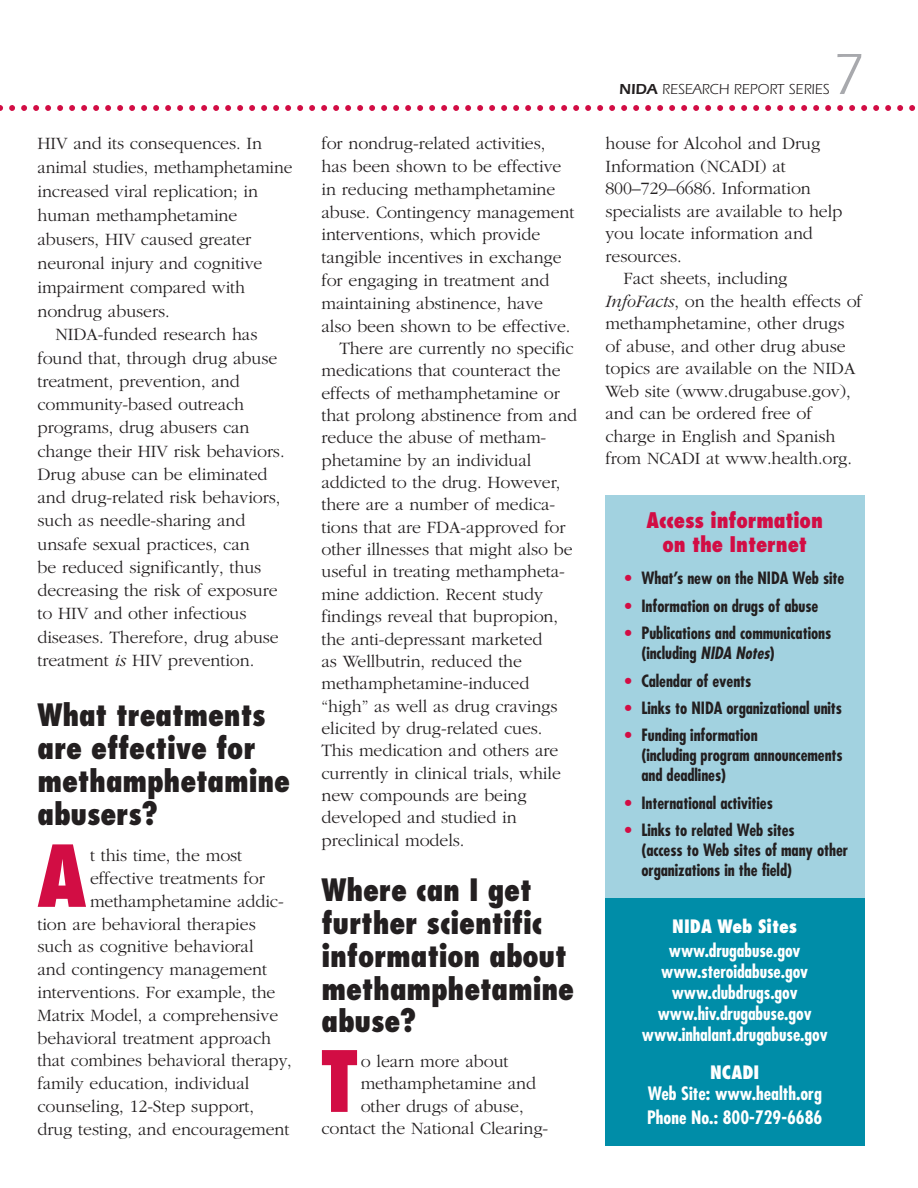
<style>
.page{position:relative;width:918px;height:1188px;background:#fff}
.page>*{position:absolute;margin:0;border:0;box-sizing:border-box;transform-origin:0 0}
.t1{font:800 condensed 82.8px "Futura";color:#d20d44}
.t2{font:800 condensed 82.05px "Futura";color:#d20d44}
.t3{font:60px "Itc Eras";color:#a8a9ad}
.t4{font:800 condensed 30px/32.8px "Futura";letter-spacing:-.005em;color:#231f20}
.t5{font:800 condensed 21px/24px "Futura";letter-spacing:-.005em;color:#d20d44;text-align:center}
.t6{font:300 18px "Garamond";letter-spacing:-.005em;color:#231f20}
.t7{font:700 condensed 18px/21px "Futura";letter-spacing:-.005em;color:#fff;text-align:center}
.t8{font:800 condensed 18px "Futura";color:#fff}
.t9{font:700 condensed 16.5px/20px "Futura";letter-spacing:-.005em;color:#231f20}
.t10{font:15px "Itc Eras";color:#231f20}
.s1{font-style:italic}
.s2{font-weight:600}
.s3{color:#d20d44}
</style>
<div class="page">
<svg style="left:0;top:105px;width:916px;height:6px"></svg>
<div style="left:605px;top:495px;width:260px;height:403px;background:#a2d2e0"></div>
<div style="left:605px;top:898px;width:260px;height:247px;background:#008da8"></div>
<p class="t6" style="left:38px;top:132px;width:226px">HIV and its consequences. In</p>
<p class="t6" style="left:38px;top:156px;width:256px">animal studies, methamphetamine</p>
<p class="t6" style="left:38px;top:180px;width:222px">increased viral replication; in</p>
<p class="t6" style="left:38px;top:204px;width:201px">human methamphetamine</p>
<p class="t6" style="left:38px;top:228px;width:215px">abusers, HIV caused greater</p>
<p class="t6" style="left:38px;top:252px;width:227px">neuronal injury and cognitive</p>
<p class="t6" style="left:38px;top:276px;width:209px">impairment compared with</p>
<p class="t6" style="left:38px;top:300px;width:134px">nondrug abusers.</p>
<p class="t6" style="left:55px;top:324px;width:204px">NIDA-funded research has</p>
<p class="t6" style="left:38px;top:347px;width:241px">found that, through drug abuse</p>
<p class="t6" style="left:38px;top:370px;width:204px">treatment, prevention, and</p>
<p class="t6" style="left:38px;top:393px;width:208px">community-based outreach</p>
<p class="t6" style="left:38px;top:417px;width:214px">programs, drug abusers can</p>
<p class="t6" style="left:38px;top:440px;width:249px">change their HIV risk behaviors.</p>
<p class="t6" style="left:38px;top:463px;width:232px">Drug abuse can be eliminated</p>
<p class="t6" style="left:38px;top:486px;width:244px">and drug-related risk behaviors,</p>
<p class="t6" style="left:38px;top:510px;width:209px">such as needle-sharing and</p>
<p class="t6" style="left:38px;top:533px;width:214px">unsafe sexual practices, can</p>
<p class="t6" style="left:38px;top:556px;width:225px">be reduced significantly, thus</p>
<p class="t6" style="left:38px;top:579px;width:242px">decreasing the risk of exposure</p>
<p class="t6" style="left:38px;top:603px;width:211px">to HIV and other infectious</p>
<p class="t6" style="left:38px;top:626px;width:243px">diseases. Therefore, drug abuse</p>
<p class="t6" style="left:38px;top:649px;width:218px">treatment <span class="s1">is</span> HIV prevention.</p>
<h3 class="t4" style="left:38px;top:701px;width:254px">What treatments are effective for methamphetamine abusers?</h3>
<h1 class="t1" style="left:37px;top:841px;width:51px">A</h1>
<p class="t6" style="left:90px;top:845px;width:154px">t this time, the most</p>
<p class="t6" style="left:90px;top:867px;width:176px">effective treatments for</p>
<p class="t6" style="left:90px;top:890px;width:195px">methamphetamine addic-</p>
<p class="t6" style="left:37px;top:913px;width:220px">tion are behavioral therapies</p>
<p class="t6" style="left:37px;top:936px;width:218px">such as cognitive behavioral</p>
<p class="t6" style="left:37px;top:959px;width:231px">and contingency management</p>
<p class="t6" style="left:37px;top:981px;width:240px">interventions. For example, the</p>
<p class="t6" style="left:37px;top:1004px;width:242px">Matrix Model, a comprehensive</p>
<p class="t6" style="left:37px;top:1027px;width:235px">behavioral treatment approach</p>
<p class="t6" style="left:38px;top:1050px;width:256px">that combines behavioral therapy,</p>
<p class="t6" style="left:38px;top:1073px;width:214px">family education, individual</p>
<p class="t6" style="left:38px;top:1095px;width:218px">counseling, 12-Step support,</p>
<p class="t6" style="left:38px;top:1118px;width:253px">drug testing, and encouragement</p>
<p class="t6" style="left:322px;top:132px;width:225px">for nondrug-related activities,</p>
<p class="t6" style="left:322px;top:155px;width:241px">has been shown to be effective</p>
<p class="t6" style="left:322px;top:178px;width:235px">in reducing methamphetamine</p>
<p class="t6" style="left:322px;top:201px;width:254px">abuse. Contingency management</p>
<p class="t6" style="left:322px;top:224px;width:220px">interventions, which provide</p>
<p class="t6" style="left:322px;top:246px;width:242px">tangible incentives in exchange</p>
<p class="t6" style="left:322px;top:269px;width:229px">for engaging in treatment and</p>
<p class="t6" style="left:322px;top:292px;width:223px">maintaining abstinence, have</p>
<p class="t6" style="left:322px;top:315px;width:251px">also been shown to be effective.</p>
<p class="t6" style="left:340px;top:337px;width:236px">There are currently no specific</p>
<p class="t6" style="left:322px;top:360px;width:241px">medications that counteract the</p>
<p class="t6" style="left:322px;top:382px;width:240px">effects of methamphetamine or</p>
<p class="t6" style="left:322px;top:404px;width:257px">that prolong abstinence from and</p>
<p class="t6" style="left:322px;top:427px;width:226px">reduce the abuse of metham-</p>
<p class="t6" style="left:322px;top:449px;width:211px">phetamine by an individual</p>
<p class="t6" style="left:322px;top:471px;width:240px">addicted to the drug. However,</p>
<p class="t6" style="left:322px;top:494px;width:235px">there are a number of medica-</p>
<p class="t6" style="left:321px;top:516px;width:246px">tions that are FDA-approved for</p>
<p class="t6" style="left:321px;top:538px;width:253px">other illnesses that might also be</p>
<p class="t6" style="left:321px;top:561px;width:245px">useful in treating methampheta-</p>
<p class="t6" style="left:321px;top:583px;width:223px">mine addiction. Recent study</p>
<p class="t6" style="left:321px;top:605px;width:238px">findings reveal that bupropion,</p>
<p class="t6" style="left:321px;top:628px;width:222px">the anti-depressant marketed</p>
<p class="t6" style="left:321px;top:650px;width:202px">as Wellbutrin, reduced the</p>
<p class="t6" style="left:321px;top:672px;width:209px">methamphetamine-induced</p>
<p class="t6" style="left:321px;top:695px;width:238px">“high” as well as drug cravings</p>
<p class="t6" style="left:321px;top:717px;width:223px">elicited by drug-related cues.</p>
<p class="t6" style="left:321px;top:740px;width:238px">This medication and others are</p>
<p class="t6" style="left:321px;top:762px;width:241px">currently in clinical trials, while</p>
<p class="t6" style="left:321px;top:784px;width:207px">new compounds are being</p>
<p class="t6" style="left:321px;top:807px;width:197px">developed and studied in</p>
<p class="t6" style="left:321px;top:829px;width:145px">preclinical models.</p>
<h3 class="t4" style="left:321px;top:876px;width:254px">Where can I get further scientific information about methamphetamine abuse?</h3>
<h2 class="t2" style="left:320px;top:1047px;width:40px">T</h2>
<p class="t6" style="left:361px;top:1050px;width:149px">o learn more about</p>
<p class="t6" style="left:361px;top:1073px;width:177px">methamphetamine and</p>
<p class="t6" style="left:361px;top:1095px;width:165px">other drugs of abuse,</p>
<p class="t6" style="left:321px;top:1118px;width:228px">contact the National Clearing-</p>
<p class="t10" style="left:619px;top:84px;width:212px"><span class="s2">NIDA</span> RESEARCH REPORT SERIES</p>
<h3 class="t3" style="left:832px;top:54px;width:35px">7</h3>
<p class="t6" style="left:605px;top:132px;width:216px">house for Alcohol and Drug</p>
<p class="t6" style="left:605px;top:155px;width:182px">Information (NCADI) at</p>
<p class="t6" style="left:605px;top:177px;width:207px">800–729–6686. Information</p>
<p class="t6" style="left:605px;top:200px;width:239px">specialists are available to help</p>
<p class="t6" style="left:605px;top:222px;width:209px">you locate information and</p>
<p class="t6" style="left:605px;top:245px;width:78px">resources.</p>
<p class="t6" style="left:623px;top:267px;width:166px">Fact sheets, including</p>
<p class="t6" style="left:606px;top:290px;width:258px"><span class="s1">InfoFacts</span>, on the health effects of</p>
<p class="t6" style="left:606px;top:312px;width:241px">methamphetamine, other drugs</p>
<p class="t6" style="left:606px;top:335px;width:242px">of abuse, and other drug abuse</p>
<p class="t6" style="left:606px;top:357px;width:251px">topics are available on the NIDA</p>
<p class="t6" style="left:606px;top:380px;width:247px">Web site (www.drugabuse.gov),</p>
<p class="t6" style="left:606px;top:402px;width:208px">and can be ordered free of</p>
<p class="t6" style="left:606px;top:425px;width:232px">charge in English and Spanish</p>
<p class="t6" style="left:606px;top:447px;width:248px">from NCADI at www.health.org.</p>
<p class="t5" style="left:647px;top:510px;width:178px">Access information on the Internet</p>
<p class="t9" style="left:625px;top:570px;width:221px"><span class="s3">•</span> What’s new on the NIDA Web site</p>
<p class="t9" style="left:625px;top:597px;width:195px"><span class="s3">•</span> Information on drugs of abuse</p>
<p class="t9" style="left:641px;top:625px;width:191px;text-indent:-17px"><span class="s3">•</span> Publications and communications (including <span class="s1">NIDA Notes</span>)</p>
<p class="t9" style="left:625px;top:672px;width:128px"><span class="s3">•</span> Calendar of events</p>
<p class="t9" style="left:625px;top:699px;width:219px"><span class="s3">•</span> Links to NIDA organizational units</p>
<p class="t9" style="left:641px;top:727px;width:203px;text-indent:-17px"><span class="s3">•</span> Funding information<br>(including program announcements and deadlines)</p>
<p class="t9" style="left:625px;top:794px;width:150px"><span class="s3">•</span> International activities</p>
<p class="t9" style="left:641px;top:822px;width:208px;text-indent:-17px"><span class="s3">•</span> Links to related Web sites<br>(access to Web sites of many other organizations in the field)</p>
<p class="t8" style="left:672px;top:919px;width:126px">NIDA Web Sites</p>
<p class="t7" style="left:642px;top:942px;width:187px">www.drugabuse.gov www.steroidabuse.gov www.clubdrugs.gov www.hiv.drugabuse.gov www.inhalant.drugabuse.gov</p>
<p class="t8" style="left:710px;top:1064px;width:51px">NCADI</p>
<p class="t7" style="left:647px;top:1083px;width:177px;line-height:24px;text-align:left">Web Site: www.health.org<br>Phone No.: 800-729-6686</p>
</div>
